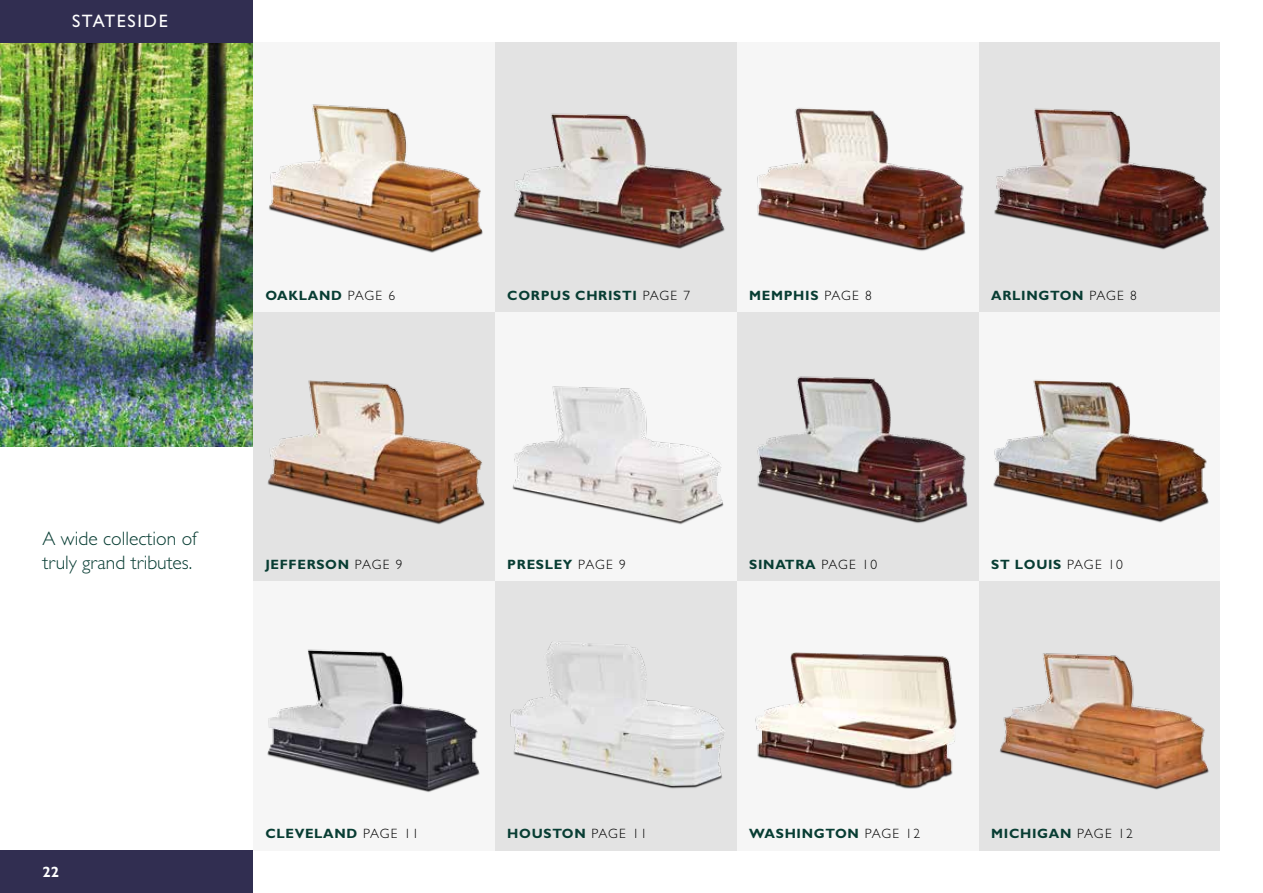
<style>
.page{position:relative;width:1263px;height:893px;background:#fff}
.page>*{position:absolute;margin:0;border:0;box-sizing:border-box;transform-origin:0 0}
.t1{font:300 19.5px/24px "Gill Sans Std";color:#083d33}
.t2{font:18px "Gill Sans Std";letter-spacing:.09em;color:#fff}
.t3{font:700 15px "Gill Sans Std";color:#fff}
.t4{font:700 13.5px "Gill Sans Std";letter-spacing:.05em;color:#083d33}
.s1{font-weight:300;color:#000}
</style>
<div class="page">
<img style="left:0;top:43px;width:253px;height:403px">
<div style="left:0;top:0;width:253px;height:43px;background:#312e51"></div>
<div style="left:0;top:850px;width:253px;height:43px;background:#312e51"></div>
<div style="left:495px;top:43px;width:241px;height:269px;background:#e3e3e3"></div>
<img style="left:513px;top:113px;width:212px;height:136px">
<div style="left:495px;top:312px;width:241px;height:269px;background:#f6f6f6"></div>
<img style="left:512px;top:386px;width:212px;height:139px">
<div style="left:495px;top:581px;width:241px;height:270px;background:#e3e3e3"></div>
<img style="left:510px;top:642px;width:214px;height:147px">
<div style="left:253px;top:43px;width:242px;height:269px;background:#f6f6f6"></div>
<img style="left:269px;top:104px;width:214px;height:149px">
<div style="left:253px;top:312px;width:242px;height:269px;background:#e3e3e3"></div>
<img style="left:267px;top:380px;width:218px;height:145px">
<div style="left:253px;top:581px;width:242px;height:270px;background:#f6f6f6"></div>
<img style="left:267px;top:649px;width:213px;height:143px">
<div style="left:978px;top:43px;width:242px;height:269px;background:#e3e3e3"></div>
<img style="left:994px;top:108px;width:215px;height:142px">
<div style="left:978px;top:312px;width:242px;height:269px;background:#f6f6f6"></div>
<img style="left:978px;top:356px;width:231px;height:190px">
<div style="left:978px;top:581px;width:242px;height:270px;background:#e3e3e3"></div>
<img style="left:1000px;top:653px;width:209px;height:137px">
<div style="left:736px;top:43px;width:242px;height:269px;background:#f6f6f6"></div>
<img style="left:736px;top:83px;width:230px;height:190px">
<div style="left:736px;top:312px;width:242px;height:269px;background:#e3e3e3"></div>
<img style="left:757px;top:376px;width:211px;height:147px">
<div style="left:736px;top:581px;width:242px;height:270px;background:#f6f6f6"></div>
<img style="left:755px;top:652px;width:202px;height:137px">
<h2 class="t2" style="left:72px;top:11px;width:97px">STATESIDE</h2>
<p class="t4" style="left:265px;top:287px;width:131px">OAKLAND <span class="s1">PAGE 6</span></p>
<h1 class="t1" style="left:43px;top:526px;width:156px">A wide collection of truly grand tributes.</h1>
<p class="t4" style="left:265px;top:556px;width:139px">JEFFERSON <span class="s1">PAGE 9</span></p>
<p class="t4" style="left:507px;top:287px;width:185px">CORPUS CHRISTI <span class="s1">PAGE 7</span></p>
<p class="t4" style="left:749px;top:287px;width:124px">MEMPHIS <span class="s1">PAGE 8</span></p>
<p class="t4" style="left:507px;top:556px;width:120px">PRESLEY <span class="s1">PAGE 9</span></p>
<p class="t4" style="left:749px;top:556px;width:129px">SINATRA <span class="s1">PAGE 10</span></p>
<p class="t4" style="left:991px;top:287px;width:147px">ARLINGTON <span class="s1">PAGE 8</span></p>
<p class="t4" style="left:991px;top:556px;width:133px">ST LOUIS <span class="s1">PAGE 10</span></p>
<p class="t3" style="left:43px;top:863px;width:18px">22</p>
<p class="t4" style="left:265px;top:826px;width:155px">CLEVELAND <span class="s1">PAGE 11</span></p>
<p class="t4" style="left:507px;top:826px;width:141px">HOUSTON <span class="s1">PAGE 11</span></p>
<p class="t4" style="left:749px;top:826px;width:173px">WASHINGTON <span class="s1">PAGE 12</span></p>
<p class="t4" style="left:991px;top:826px;width:143px">MICHIGAN <span class="s1">PAGE 12</span></p>
</div>
